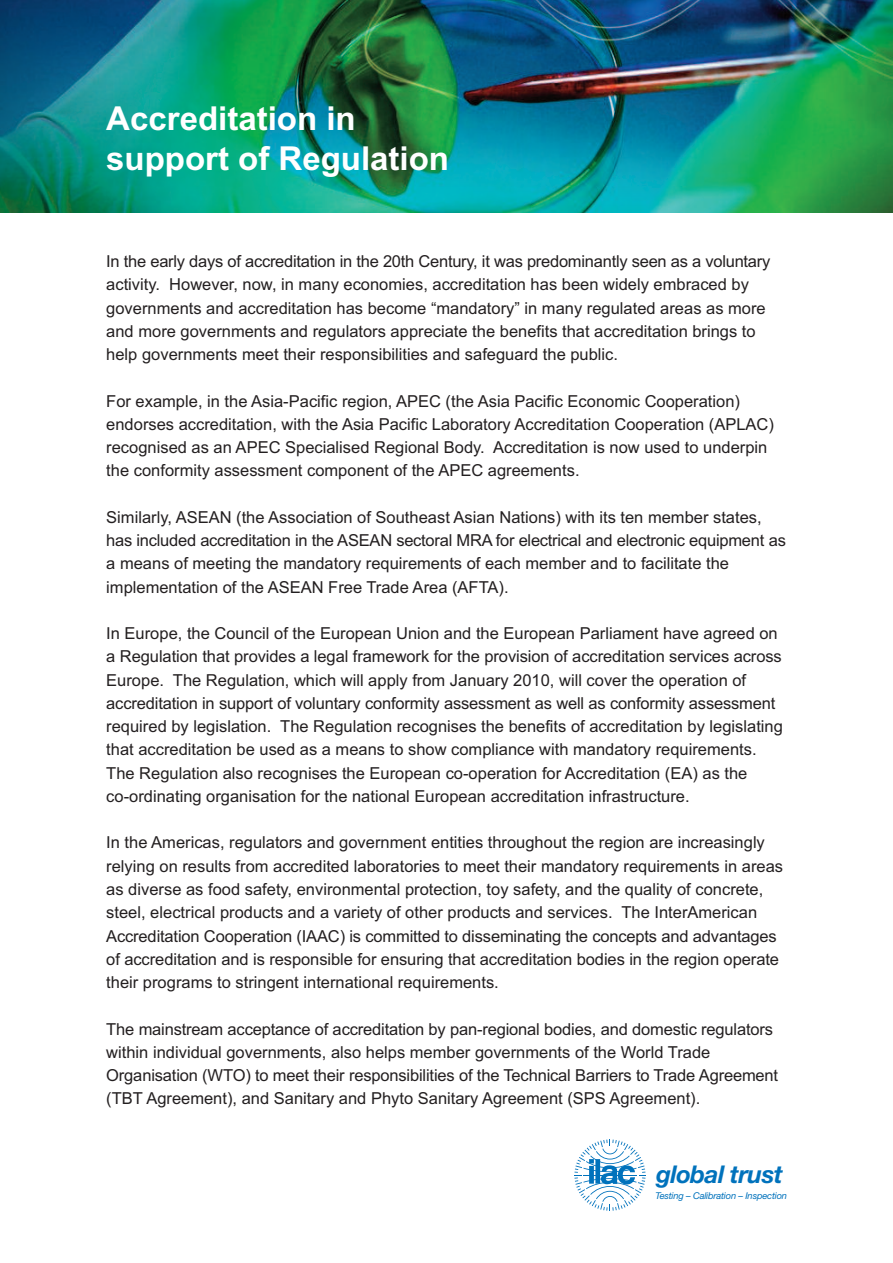
<style>
.page{position:relative;width:893px;height:1263px;background:#fff}
.page>*{position:absolute;margin:0;border:0;box-sizing:border-box;transform-origin:0 0}
.t1{font:700 33px/39.6px "Arial";color:#fff}
.t2{font:italic 700 24.45px "Helvetica Neue";letter-spacing:-.025em;color:#0072bc}
.t3{font:16.5px/23.2px "Arial";color:#231f20}
.t4{font:italic 9.3px "Helvetica Neue";letter-spacing:-.02em;color:#0072bc}
</style>
<div class="page">
<img style="left:0;top:0;width:893px;height:213px">
<svg style="left:574px;top:1139px;width:72px;height:72px"></svg>
<h1 class="t1" style="left:106px;top:99px;width:344px">Accreditation in support of Regulation</h1>
<p class="t3" style="left:106px;top:250px;width:666px">In the early days of accreditation in the 20th Century, it was predominantly seen as a voluntary activity. However, now, in many economies, accreditation has been widely embraced by governments and accreditation has become “mandatory” in many regulated areas as more and more governments and regulators appreciate the benefits that accreditation brings to help governments meet their responsibilities and safeguard the public.</p>
<p class="t3" style="left:106px;top:389px;width:669px">For example, in the Asia-Pacific region, APEC (the Asia Pacific Economic Cooperation) endorses accreditation, with the Asia Pacific Laboratory Accreditation Cooperation (APLAC) recognised as an APEC Specialised Regional Body. Accreditation is now used to underpin the conformity assessment component of the APEC agreements.</p>
<p class="t3" style="left:106px;top:506px;width:681px">Similarly, ASEAN (the Association of Southeast Asian Nations) with its ten member states, has included accreditation in the ASEAN sectoral MRA for electrical and electronic equipment as a means of meeting the mandatory requirements of each member and to facilitate the implementation of the ASEAN Free Trade Area (AFTA).</p>
<p class="t3" style="left:106px;top:622px;width:678px">In Europe, the Council of the European Union and the European Parliament have agreed on a Regulation that provides a legal framework for the provision of accreditation services across Europe. The Regulation, which will apply from January 2010, will cover the operation of accreditation in support of voluntary conformity assessment as well as conformity assessment required by legislation. The Regulation recognises the benefits of accreditation by legislating that accreditation be used as a means to show compliance with mandatory requirements.<br>The Regulation also recognises the European co-operation for Accreditation (EA) as the co-ordinating organisation for the national European accreditation infrastructure.</p>
<p class="t3" style="left:106px;top:831px;width:678px">In the Americas, regulators and government entities throughout the region are increasingly relying on results from accredited laboratories to meet their mandatory requirements in areas as diverse as food safety, environmental protection, toy safety, and the quality of concrete, steel, electrical products and a variety of other products and services. The InterAmerican Accreditation Cooperation (IAAC) is committed to disseminating the concepts and advantages of accreditation and is responsible for ensuring that accreditation bodies in the region operate their programs to stringent international requirements.</p>
<p class="t3" style="left:106px;top:1017px;width:673px">The mainstream acceptance of accreditation by pan-regional bodies, and domestic regulators within individual governments, also helps member governments of the World Trade Organisation (WTO) to meet their responsibilities of the Technical Barriers to Trade Agreement (TBT Agreement), and Sanitary and Phyto Sanitary Agreement (SPS Agreement).</p>
<h2 class="t2" style="left:656px;top:1166px;width:128px">global trust</h2>
<p class="t4" style="left:655px;top:1193px;width:133px">Testing – Calibration – Inspection</p>
</div>
